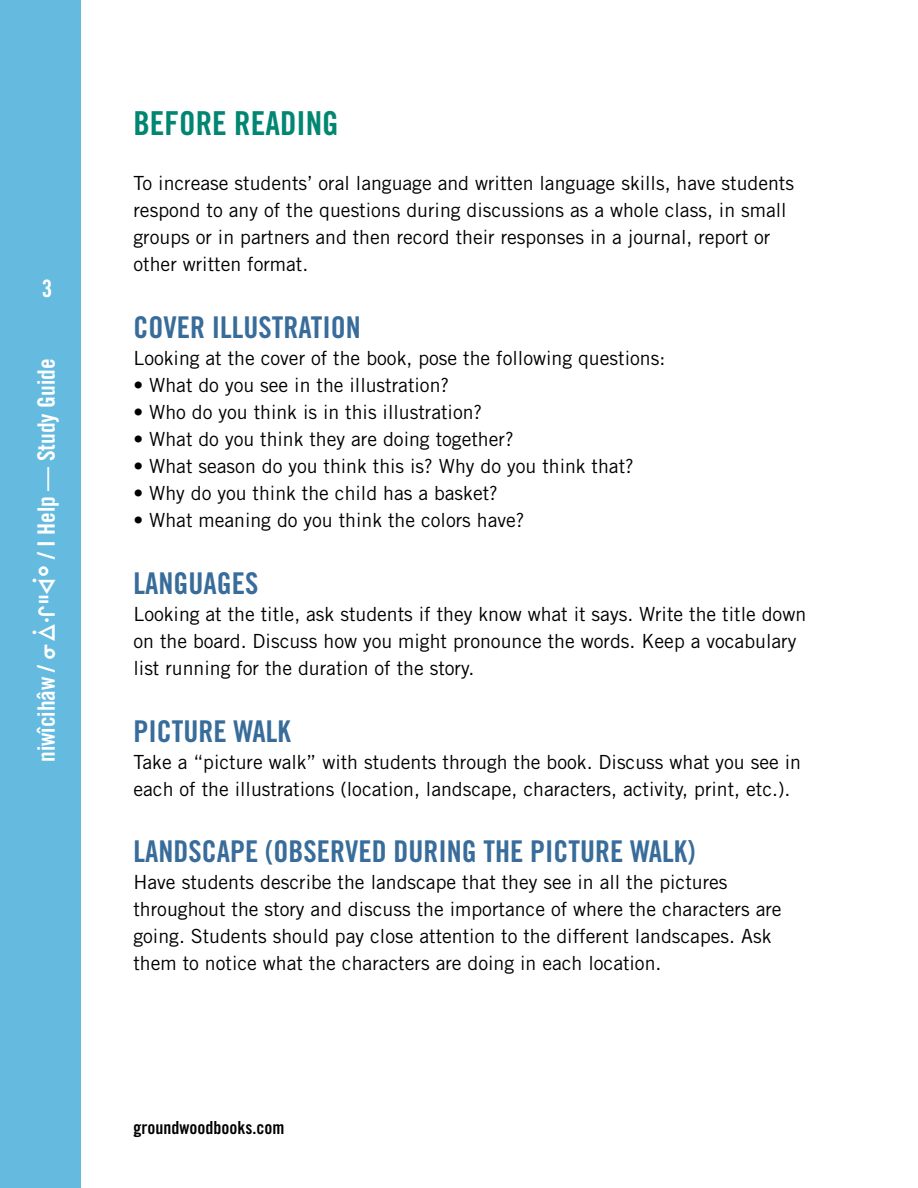
<style>
.page{position:relative;width:918px;height:1188px;background:#fff}
.page>*{position:absolute;margin:0;border:0;box-sizing:border-box;transform-origin:0 0}
.A-head{font:33px "Trade Gothic Bold Cond Twenty";color:#008671}
.B-head{font:30px "Trade Gothic Bold Cond Twenty";color:#386c9a}
.t1{font:24px "Trade Gothic Bold Cond Twenty";color:#fff}
.Para_no_space{font:19.5px/27px "Trade Gothic";color:#000}
.t2{font:18px "Trade Gothic Bold Cond Twenty";color:#000}
.s1{font-family:"Aboriginal Serif";font-weight:700}
</style>
<div class="page">
<div style="left:0;top:0;width:81px;height:1188px;background:#65bbdf"></div>
<p class="t1" style="left:42px;top:274px;width:12px">3</p>
<p class="t1" style="left:32px;top:762px;width:405px;rotate:-90deg">niwîcihâw / <span class="s1">ᓂᐄᐧᒋᐦᐋᐤ</span> / I Help — Study Guide</p>
<p class="A-head" style="left:133px;top:104px;width:207px">BEFORE READING</p>
<p class="Para_no_space" style="left:133px;top:170px;width:662px">To increase students’ oral language and written language skills, have students respond to any of the questions during discussions as a whole class, in small groups or in partners and then record their responses in a journal, report or other written format.</p>
<p class="B-head" style="left:133px;top:309px;width:229px">COVER ILLUSTRATION</p>
<p class="Para_no_space" style="left:133px;top:345px;width:533px">Looking at the cover of the book, pose the following questions:</p>
<p class="Para_no_space" style="left:133px;top:372px;width:317px">• What do you see in the illustration?</p>
<p class="Para_no_space" style="left:133px;top:399px;width:350px">• Who do you think is in this illustration?</p>
<p class="Para_no_space" style="left:133px;top:426px;width:382px">• What do you think they are doing together?</p>
<p class="Para_no_space" style="left:133px;top:453px;width:502px">• What season do you think this is? Why do you think that?</p>
<p class="Para_no_space" style="left:133px;top:480px;width:366px">• Why do you think the child has a basket?</p>
<p class="Para_no_space" style="left:133px;top:507px;width:393px">• What meaning do you think the colors have?</p>
<p class="B-head" style="left:133px;top:565px;width:126px">LANGUAGES</p>
<p class="Para_no_space" style="left:133px;top:600px;width:674px">Looking at the title, ask students if they know what it says. Write the title down on the board. Discuss how you might pronounce the words. Keep a vocabulary list running for the duration of the story.</p>
<p class="B-head" style="left:133px;top:713px;width:159px">PICTURE WALK</p>
<p class="Para_no_space" style="left:133px;top:748px;width:669px">Take a “picture walk” with students through the book. Discuss what you see in each of the illustrations (location, landscape, characters, activity, print, etc.).</p>
<p class="B-head" style="left:133px;top:834px;width:564px">LANDSCAPE (OBSERVED DURING THE PICTURE WALK)</p>
<p class="Para_no_space" style="left:133px;top:869px;width:650px">Have students describe the landscape that they see in all the pictures throughout the story and discuss the importance of where the characters are going. Students should pay close attention to the different landscapes. Ask them to notice what the characters are doing in each location.</p>
<p class="t2" style="left:133px;top:1117px;width:152px">groundwoodbooks.com</p>
</div>
